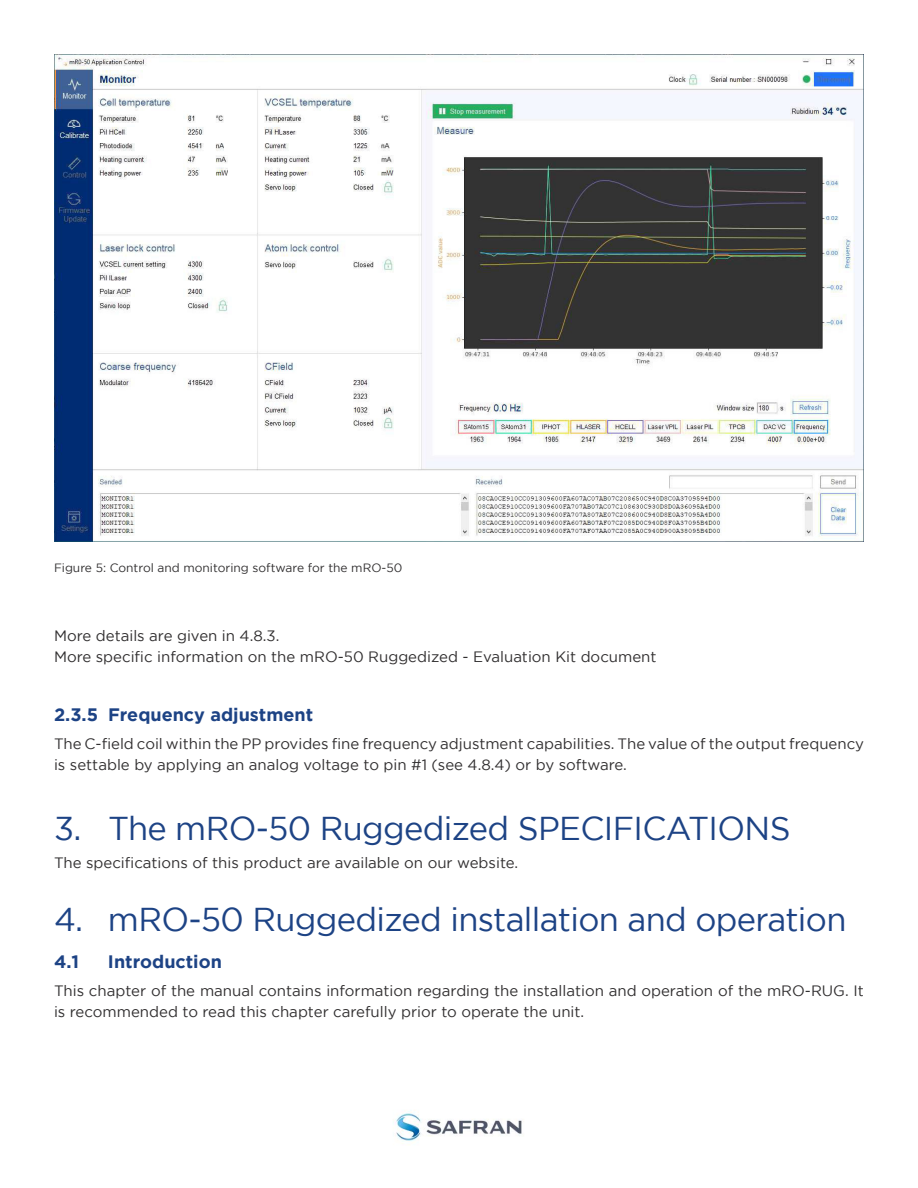
<style>
.page{position:relative;width:918px;height:1188px;background:#fff}
.page>*{position:absolute;margin:0;border:0;box-sizing:border-box;transform-origin:0 0}
.t1{font:33px "Gotham";letter-spacing:-.02em;color:#1d4385}
.t2{font:700 18px "Gotham";color:#1d4385}
.t3{font:15px/21px "Gotham";color:#312f30}
.t4{font:12px "Gotham";color:#312f30}
</style>
<div class="page">
<img style="left:395px;top:1111px;width:127px;height:31px">
<img style="left:54px;top:54px;width:810px;height:487px">
<p class="t4" style="left:54px;top:562px;width:350px">Figure 5: Control and monitoring software for the mRO-50</p>
<p class="t3" style="left:54px;top:625px;width:604px">More details are given in 4.8.3.<br>More specific information on the mRO-50 Ruggedized - Evaluation Kit document</p>
<p class="t2" style="left:54px;top:704px;width:261px">2.3.5 Frequency adjustment</p>
<p class="t3" style="left:54px;top:733px;width:812px">The C-field coil within the PP provides fine frequency adjustment capabilities. The value of the output frequency is settable by applying an analog voltage to pin #1 (see 4.8.4) or by software.</p>
<h1 class="t1" style="left:54px;top:810px;width:738px">3. The mRO-50 Ruggedized SPECIFICATIONS</h1>
<p class="t3" style="left:54px;top:852px;width:466px">The specifications of this product are available on our website.</p>
<h1 class="t1" style="left:54px;top:901px;width:794px">4. mRO-50 Ruggedized installation and operation</h1>
<p class="t2" style="left:54px;top:952px;width:27px">4.1</p>
<p class="t2" style="left:108px;top:952px;width:115px">Introduction</p>
<p class="t3" style="left:54px;top:980px;width:811px">This chapter of the manual contains information regarding the installation and operation of the mRO-RUG. It is recommended to read this chapter carefully prior to operate the unit.</p>
</div>
